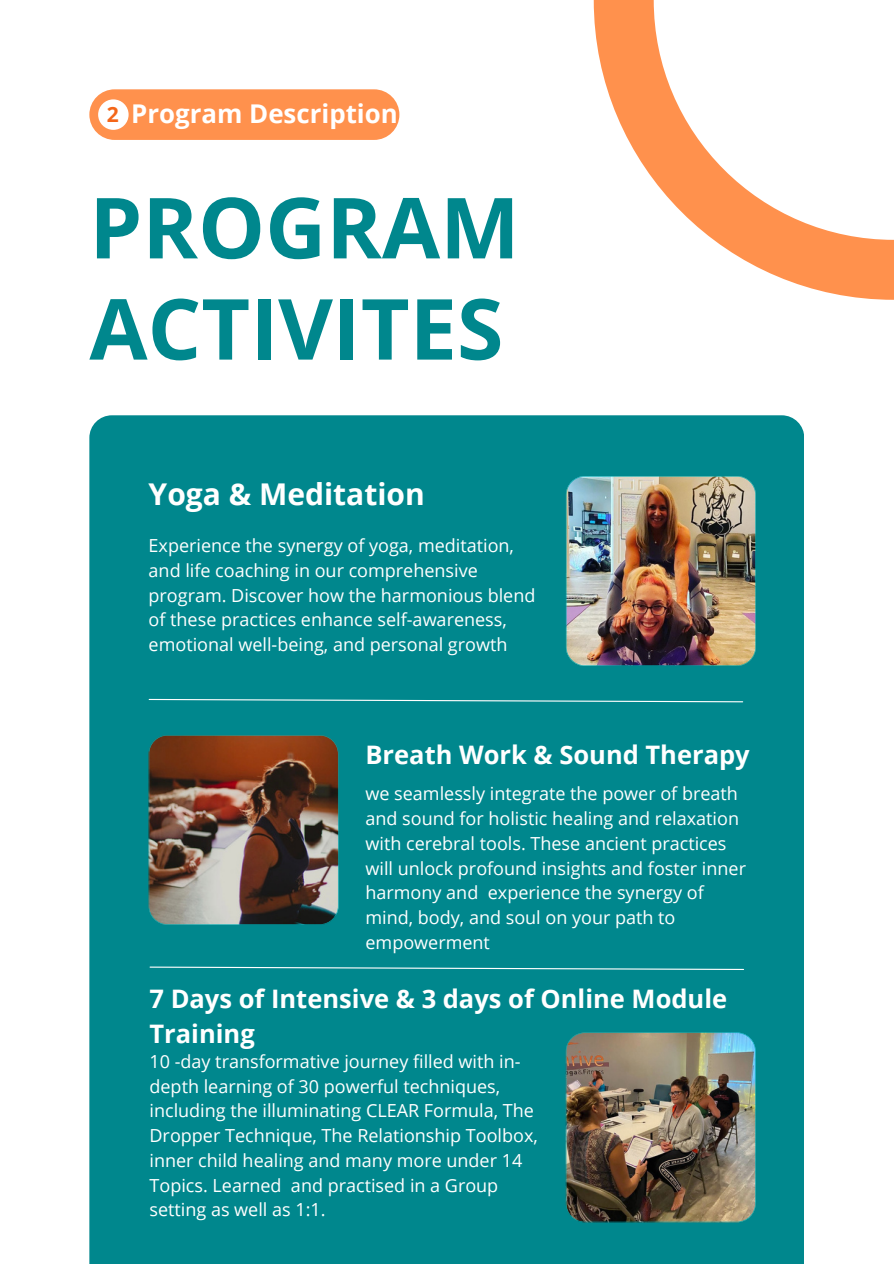
<style>
.page{position:relative;width:894px;height:1264px;background:#fff}
.page>*{position:absolute;margin:0;border:0;box-sizing:border-box;transform-origin:0 0}
.t1{font:700 84.3px/101.1px "Open Sans";color:#00878d}
.t2{font:700 30px "Open Sans";color:#fff}
.t3{font:700 25.8px "Open Sans";color:#fff}
.t4{font:700 25.5px/34.8px "Open Sans";color:#fff}
.t5{font:700 21px "Open Sans";color:#f46619}
.t6{font:18px/24.8px "Open Sans";color:#fff}
</style>
<div class="page">
<div style="left:89px;top:89px;width:310px;height:51px;background:#ff914d;border-radius:25px"></div>
<div style="left:98px;top:99px;width:31px;height:31px;background:#fff;border-radius:50%"></div>
<svg style="left:593px;top:0;width:300px;height:300px"></svg>
<div style="left:89px;top:415px;width:715px;height:848px;background:#00878d"></div>
<img style="left:565px;top:476px;width:190px;height:190px">
<svg style="left:148px;top:698px;width:595px;height:5px;background:#39a1a6"></svg>
<img style="left:148px;top:735px;width:190px;height:189px">
<svg style="left:149px;top:966px;width:595px;height:4px;background:#48a8ad"></svg>
<img style="left:565px;top:1032px;width:190px;height:190px">
<h2 class="t5" style="left:107px;top:100px;width:14px">2</h2>
<h1 class="t3" style="left:131px;top:96px;width:268px">Program Description</h1>
<p class="t1" style="left:89px;top:175px;width:431px">PROGRAM<br>ACTIVITES</p>
<p class="t2" style="left:148px;top:472px;width:278px">Yoga &amp; Meditation</p>
<p class="t6" style="left:148px;top:532px;width:388px">Experience the synergy of yoga, meditation, and life coaching in our comprehensive program. Discover how the harmonious blend of these practices enhance self-awareness, emotional well-being, and personal growth</p>
<h3 class="t4" style="left:365px;top:736px;width:385px">Breath Work &amp; Sound Therapy</h3>
<p class="t6" style="left:365px;top:781px;width:382px">we seamlessly integrate the power of breath and sound for holistic healing and relaxation with cerebral tools. These ancient practices will unlock profound insights and foster inner harmony and experience the synergy of mind, body, and soul on your path to empowerment</p>
<p class="t4" style="left:149px;top:980px;width:579px">7 Days of Intensive &amp; 3 days of Online Module<br>Training</p>
<p class="t6" style="left:149px;top:1048px;width:390px">10 -day transformative journey filled with in&shy;depth learning of 30 powerful techniques, including the illuminating CLEAR Formula, The Dropper Technique, The Relationship Toolbox, inner child healing and many more under 14<br>Topics. Learned and practised in a Group setting as well as 1:1.</p>
</div>
